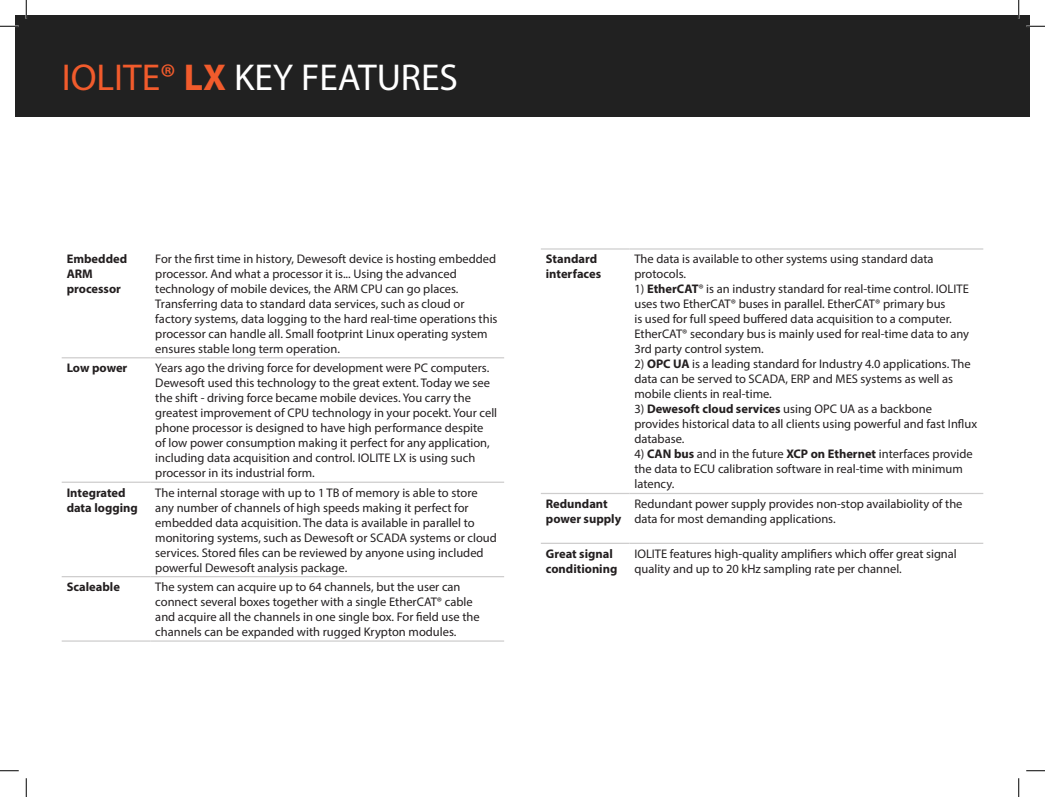
<style>
.page{position:relative;width:1045px;height:797px;background:#fff}
.page>*{position:absolute;margin:0;border:0;box-sizing:border-box;transform-origin:0 0}
.t1{font:37.5px "Myriad Pro";color:#fff}
.t2{font:12.5px/15px "Myriad Pro";color:#231f20}
.t3{font:700 12.5px/15px "Myriad Pro";color:#231f20}
.s1{color:#f15b2c}
.s2{font-weight:700;color:#f15b2c}
.s3{font-weight:700}
</style>
<div class="page">
<div style="left:16px;top:16px;width:1013px;height:101px;background:#212121"></div>
<hr style="left:62px;top:357px;width:88px;height:1px;background:#cecdcd">
<hr style="left:150px;top:357px;width:354px;height:1px;background:#cecdcd">
<hr style="left:62px;top:481px;width:88px;height:2px;background:#cecdcd">
<hr style="left:150px;top:481px;width:354px;height:2px;background:#cecdcd">
<hr style="left:62px;top:576px;width:88px;height:1px;background:#cecdcd">
<hr style="left:150px;top:576px;width:354px;height:1px;background:#cecdcd">
<hr style="left:62px;top:640px;width:88px;height:1px;background:#cecdcd">
<hr style="left:150px;top:640px;width:354px;height:1px;background:#cecdcd">
<hr style="left:541px;top:248px;width:88px;height:1px;background:#cecdcd">
<hr style="left:629px;top:248px;width:354px;height:1px;background:#cecdcd">
<hr style="left:541px;top:493px;width:88px;height:1px;background:#cecdcd">
<hr style="left:629px;top:493px;width:354px;height:1px;background:#cecdcd">
<hr style="left:541px;top:542px;width:88px;height:2px;background:#cecdcd">
<hr style="left:629px;top:542px;width:354px;height:2px;background:#cecdcd">
<svg style="left:0;top:25px;width:19px;height:2px"></svg>
<svg style="left:1026px;top:25px;width:19px;height:2px"></svg>
<svg style="left:0;top:770px;width:19px;height:1px"></svg>
<svg style="left:1026px;top:770px;width:19px;height:1px"></svg>
<svg style="left:25px;top:0;width:2px;height:19px"></svg>
<svg style="left:25px;top:778px;width:2px;height:19px"></svg>
<svg style="left:1018px;top:0;width:1px;height:19px"></svg>
<svg style="left:1018px;top:778px;width:1px;height:19px"></svg>
<h1 class="t1" style="left:62px;top:54px;width:398px"><span class="s1">IOLITE®</span> <span class="s2">LX</span> KEY FEATURES</h1>
<p class="t3" style="left:67px;top:250px;width:62px">Embedded<br>ARM processor</p>
<p class="t2" style="left:155px;top:251px;width:344px">For the first time in history, Dewesoft device is hosting embedded processor. And what a processor it is... Using the advanced technology of mobile devices, the ARM CPU can go places.<br>Transferring data to standard data services, such as cloud or factory systems, data logging to the hard real-time operations this processor can handle all. Small footprint Linux operating system ensures stable long term operation.</p>
<p class="t3" style="left:67px;top:360px;width:62px">Low power</p>
<p class="t2" style="left:155px;top:360px;width:343px">Years ago the driving force for development were PC computers.<br>Dewesoft used this technology to the great extent. Today we see the shift - driving force became mobile devices. You carry the greatest improvement of CPU technology in your pocekt. Your cell phone processor is designed to have high performance despite<br>of low power consumption making it perfect for any application, including data acquisition and control. IOLITE LX is using such processor in its industrial form.</p>
<p class="t3" style="left:67px;top:484px;width:73px">Integrated data logging</p>
<p class="t2" style="left:155px;top:484px;width:343px">The internal storage with up to 1 TB of memory is able to store any number of channels of high speeds making it perfect for embedded data acquisition. The data is available in parallel to monitoring systems, such as Dewesoft or SCADA systems or cloud services. Stored files can be reviewed by anyone using included powerful Dewesoft analysis package.</p>
<p class="t3" style="left:67px;top:579px;width:55px">Scaleable</p>
<p class="t2" style="left:155px;top:579px;width:326px">The system can acquire up to 64 channels, but the user can connect several boxes together with a single EtherCAT® cable and acquire all the channels in one single box. For field use the channels can be expanded with rugged Krypton modules.</p>
<p class="t3" style="left:546px;top:251px;width:57px">Standard interfaces</p>
<p class="t2" style="left:634px;top:251px;width:301px">The data is available to other systems using standard data protocols.</p>
<p class="t2" style="left:634px;top:281px;width:336px">1) <span class="s3">EtherCAT</span>® is an industry standard for real-time control. IOLITE uses two EtherCAT® buses in parallel. EtherCAT® primary bus<br>is used for full speed buffered data acquisition to a computer.<br>EtherCAT® secondary bus is mainly used for real-time data to any 3rd party control system.</p>
<p class="t2" style="left:634px;top:356px;width:338px">2) <span class="s3">OPC UA</span> is a leading standard for Industry 4.0 applications. The data can be served to SCADA, ERP and MES systems as well as mobile clients in real-time.</p>
<p class="t2" style="left:634px;top:401px;width:344px">3) <span class="s3">Dewesoft cloud services</span> using OPC UA as a backbone provides historical data to all clients using powerful and fast Influx database.</p>
<p class="t2" style="left:634px;top:446px;width:340px">4) <span class="s3">CAN bus</span> and in the future <span class="s3">XCP on Ethernet</span> interfaces provide the data to ECU calibration software in real-time with minimum latency.</p>
<p class="t3" style="left:546px;top:495px;width:77px">Redundant power supply</p>
<p class="t2" style="left:634px;top:496px;width:329px">Redundant power supply provides non-stop availabiolity of the data for most demanding applications.</p>
<p class="t3" style="left:546px;top:545px;width:73px">Great signal conditioning</p>
<p class="t2" style="left:634px;top:546px;width:324px">IOLITE features high-quality amplifiers which offer great signal quality and up to 20 kHz sampling rate per channel.</p>
</div>
